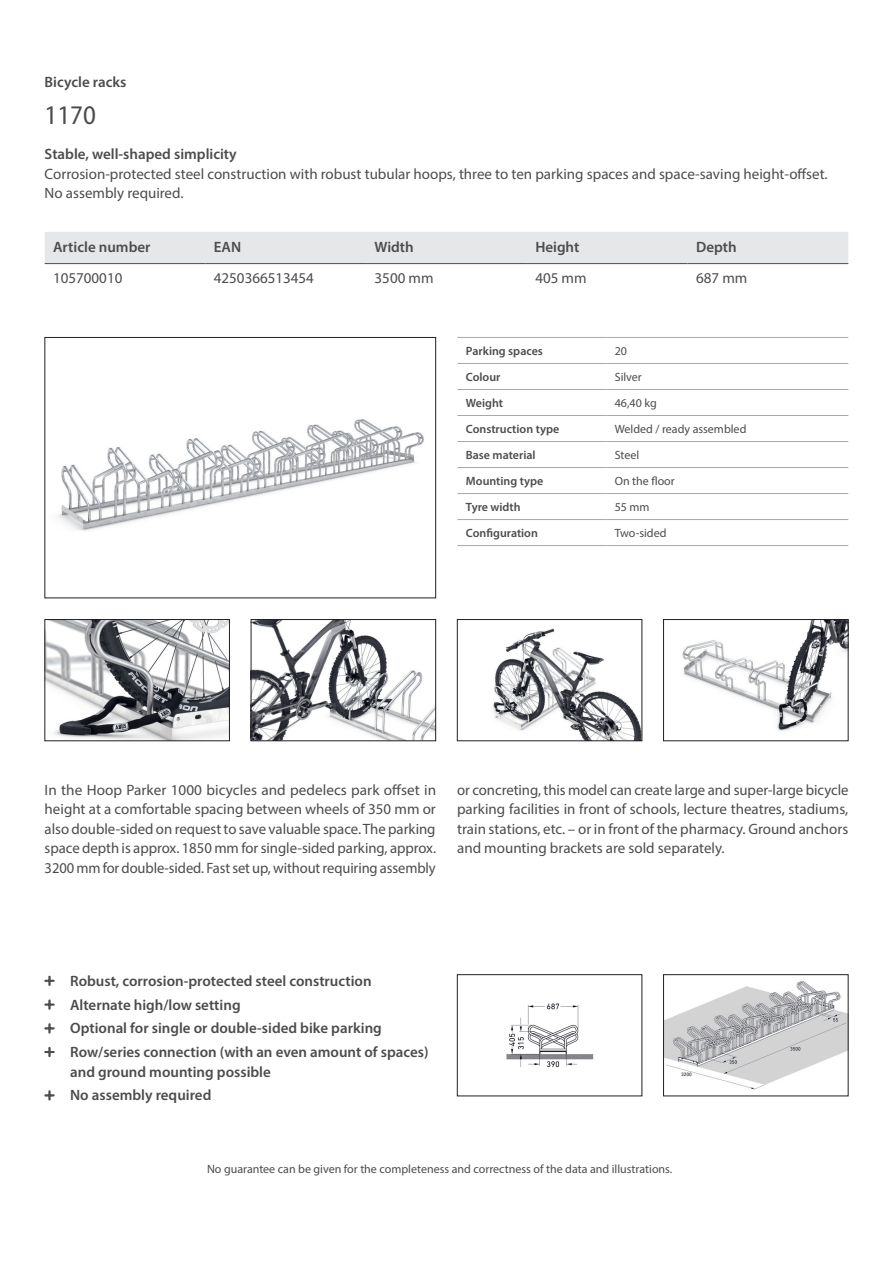
<style>
.page{position:relative;width:893px;height:1263px;background:#fff}
.page>*{position:absolute;margin:0;border:0;box-sizing:border-box;transform-origin:0 0}
.t1{font:semi-condensed 27px "Myriad Pro";color:#4b4c4d}
.t2{font:15px/19.5px "Myriad Pro";color:#4b4c4d;text-align:justify}
.t3{font:600 15px/23.7px "Myriad Pro";color:#4b4c4d}
.t4{font:12px "Myriad Pro";color:#4b4c4d}
.t5{font:600 12px "Myriad Pro";color:#4b4c4d}
</style>
<div class="page">
<img style="left:58px;top:419px;width:366px;height:112px">
<div style="left:45px;top:337px;width:391px;height:261px;border:1px solid #231f20"></div>
<img style="left:47px;top:621px;width:181px;height:118px">
<div style="left:45px;top:619px;width:185px;height:122px;border:1px solid #231f20"></div>
<img style="left:253px;top:621px;width:181px;height:118px">
<div style="left:251px;top:619px;width:185px;height:122px;border:1px solid #231f20"></div>
<img style="left:682px;top:621px;width:164px;height:110px">
<div style="left:663px;top:619px;width:185px;height:122px;border:1px solid #231f20"></div>
<img style="left:492px;top:628px;width:148px;height:111px">
<div style="left:457px;top:619px;width:185px;height:122px;border:1px solid #231f20"></div>
<div style="left:45px;top:232px;width:803px;height:31px;background:#e6e7e9"></div>
<hr style="left:45px;top:263px;width:160px;height:1px;background:#4b4c4d">
<hr style="left:205px;top:263px;width:161px;height:1px;background:#4b4c4d">
<hr style="left:366px;top:263px;width:161px;height:1px;background:#4b4c4d">
<hr style="left:527px;top:263px;width:161px;height:1px;background:#4b4c4d">
<hr style="left:688px;top:263px;width:160px;height:1px;background:#4b4c4d">
<img style="left:665px;top:980px;width:181px;height:110px">
<div style="left:663px;top:974px;width:185px;height:122px;border:1px solid #231f20"></div>
<img style="left:506px;top:1003px;width:88px;height:65px">
<div style="left:457px;top:974px;width:185px;height:122px;border:1px solid #231f20"></div>
<hr style="left:457px;top:337px;width:149px;height:1px;background:#a8a9ad">
<hr style="left:606px;top:337px;width:242px;height:1px;background:#a8a9ad">
<hr style="left:457px;top:363px;width:149px;height:1px;background:#a8a9ad">
<hr style="left:606px;top:363px;width:242px;height:1px;background:#a8a9ad">
<hr style="left:457px;top:389px;width:149px;height:1px;background:#a8a9ad">
<hr style="left:606px;top:389px;width:242px;height:1px;background:#a8a9ad">
<hr style="left:457px;top:415px;width:149px;height:1px;background:#a8a9ad">
<hr style="left:606px;top:415px;width:242px;height:1px;background:#a8a9ad">
<hr style="left:457px;top:441px;width:149px;height:1px;background:#a8a9ad">
<hr style="left:606px;top:441px;width:242px;height:1px;background:#a8a9ad">
<hr style="left:457px;top:467px;width:149px;height:1px;background:#a8a9ad">
<hr style="left:606px;top:467px;width:242px;height:1px;background:#a8a9ad">
<hr style="left:457px;top:493px;width:149px;height:1px;background:#a8a9ad">
<hr style="left:606px;top:493px;width:242px;height:1px;background:#a8a9ad">
<hr style="left:457px;top:519px;width:149px;height:1px;background:#a8a9ad">
<hr style="left:606px;top:519px;width:242px;height:1px;background:#a8a9ad">
<hr style="left:457px;top:545px;width:149px;height:1px;background:#a8a9ad">
<hr style="left:606px;top:545px;width:242px;height:1px;background:#a8a9ad">
<p class="t3" style="left:45px;top:70px;width:83px">Bicycle racks</p>
<h1 class="t1" style="left:45px;top:99px;width:53px">1170</h1>
<p class="t3" style="left:45px;top:142px;width:194px">Stable, well-shaped simplicity</p>
<p class="t2" style="left:45px;top:164px;width:784px">Corrosion-protected steel construction with robust tubular hoops, three to ten parking spaces and space-saving height-offset.<br>No assembly required.</p>
<p class="t3" style="left:53px;top:234px;width:99px">Article number</p>
<p class="t3" style="left:214px;top:234px;width:29px">EAN</p>
<p class="t3" style="left:375px;top:234px;width:41px">Width</p>
<p class="t3" style="left:535px;top:234px;width:46px">Height</p>
<p class="t3" style="left:696px;top:234px;width:42px">Depth</p>
<p class="t2" style="left:53px;top:268px;width:71px">105700010</p>
<p class="t2" style="left:214px;top:268px;width:102px">4250366513454</p>
<p class="t2" style="left:375px;top:268px;width:60px">3500 mm</p>
<p class="t2" style="left:535px;top:268px;width:53px">405 mm</p>
<p class="t2" style="left:696px;top:268px;width:53px">687 mm</p>
<p class="t5" style="left:466px;top:343px;width:78px">Parking spaces</p>
<p class="t4" style="left:615px;top:344px;width:14px">20</p>
<p class="t5" style="left:466px;top:369px;width:36px">Colour</p>
<p class="t4" style="left:615px;top:370px;width:29px">Silver</p>
<p class="t5" style="left:466px;top:395px;width:39px">Weight</p>
<p class="t4" style="left:615px;top:396px;width:43px">46,40 kg</p>
<p class="t5" style="left:466px;top:421px;width:95px">Construction type</p>
<p class="t4" style="left:615px;top:422px;width:133px">Welded / ready assembled</p>
<p class="t5" style="left:466px;top:447px;width:71px">Base material</p>
<p class="t4" style="left:615px;top:448px;width:26px">Steel</p>
<p class="t5" style="left:466px;top:473px;width:79px">Mounting type</p>
<p class="t4" style="left:615px;top:474px;width:62px">On the floor</p>
<p class="t5" style="left:466px;top:499px;width:56px">Tyre width</p>
<p class="t4" style="left:615px;top:500px;width:36px">55 mm</p>
<p class="t5" style="left:466px;top:525px;width:74px">Configuration</p>
<p class="t4" style="left:615px;top:526px;width:53px">Two-sided</p>
<p class="t2" style="left:45px;top:780px;width:393px">In the Hoop Parker 1000 bicycles and pedelecs park offset in height at a comfortable spacing between wheels of 350 mm or also double-sided on request to save valuable space. The parking space depth is approx. 1850 mm for single-sided parking, approx.<br>3200 mm for double-sided. Fast set up, without requiring assembly</p>
<p class="t2" style="left:457px;top:780px;width:393px">or concreting, this model can create large and super-large bicycle parking facilities in front of schools, lecture theatres, stadiums, train stations, etc. – or in front of the pharmacy. Ground anchors and mounting brackets are sold separately.</p>
<p class="t3" style="left:70px;top:968px;width:360px">Robust, corrosion-protected steel construction Alternate high/low setting<br>Optional for single or double-sided bike parking Row/series connection (with an even amount of spaces)</p>
<p class="t3" style="left:70px;top:1059px;width:202px">and ground mounting possible<br>No assembly required</p>
<p class="t4" style="left:207px;top:1161px;width:467px">No guarantee can be given for the completeness and correctness of the data and illustrations.</p>
</div>
